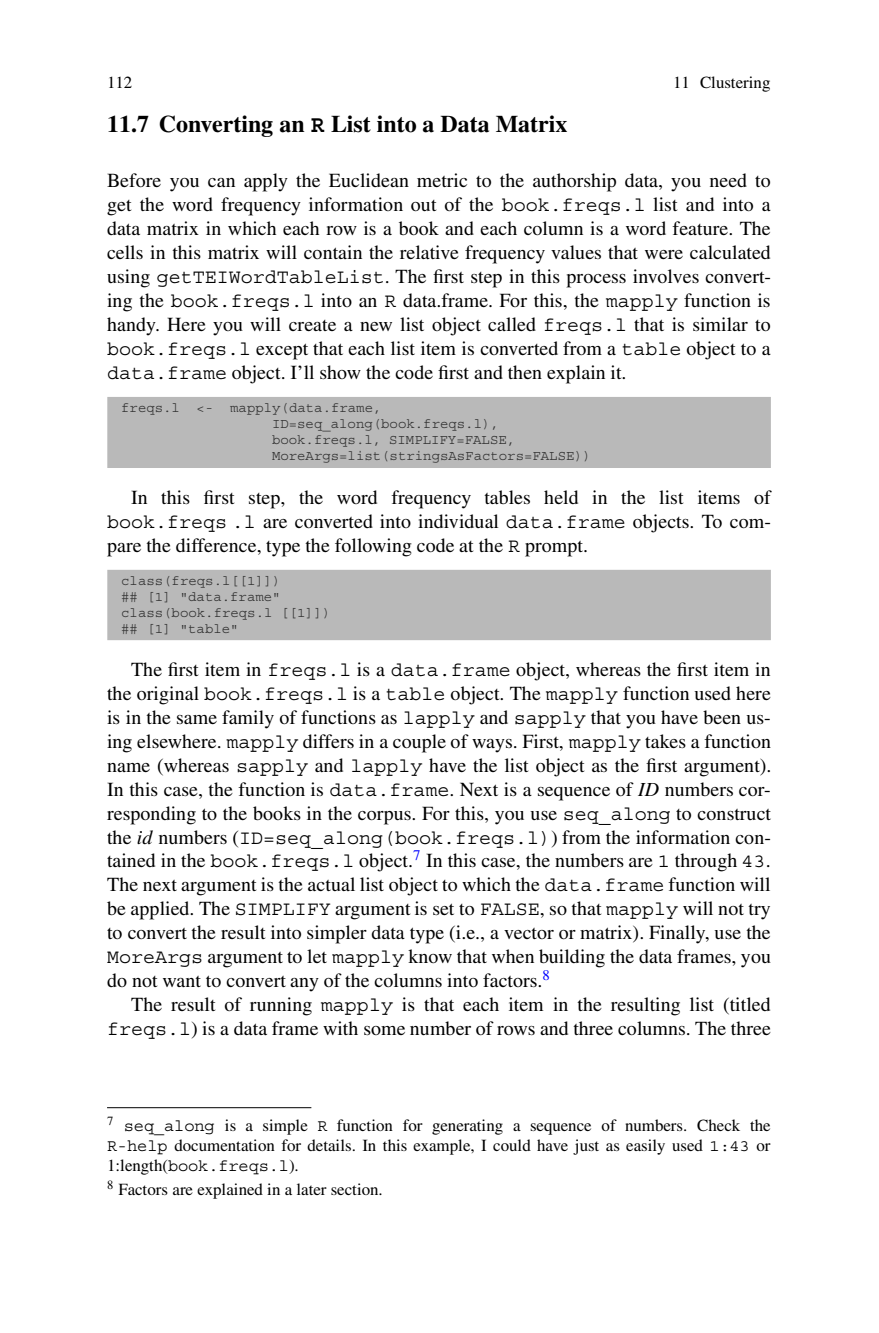
<style>
.page{position:relative;width:879px;height:1333px;background:#fff}
.page>*{position:absolute;margin:0;border:0;box-sizing:border-box;transform-origin:0 0}
.t1{font:700 24px "Times";color:#000}
.t2{font:20px/24px "Times";letter-spacing:.005em;color:#000;text-align:justify}
.t3{font:17px/20px "Times";letter-spacing:-.005em;color:#000}
.t4{font:17px "Courier";letter-spacing:-.005em;color:#000}
.t5{font:14px/16px "Courier";color:#333}
.s1{font-family:"Courier"}
.s2{font-style:italic}
.s3{font-family:"Times"}
</style>
<div class="page">
<div style="left:107px;top:397px;width:664px;height:71px;background:#b9b9b9"></div>
<div style="left:107px;top:570px;width:664px;height:70px;background:#b9b9b9"></div>
<hr style="left:107px;top:1107px;width:204px;height:1px;background:#000">
<p class="t3" style="left:107px;top:74px;width:27px">112</p>
<p class="t3" style="left:673px;top:74px;width:99px">11 Clustering</p>
<p class="t1" style="left:107px;top:115px;width:462px">11.7 Converting an <span class="s1">R</span> List into a Data Matrix</p>
<p class="t2" style="left:107px;top:170px;width:665px">Before you can apply the Euclidean metric to the authorship data, you need to get the word frequency information out of the <span class="s1">book.freqs.l</span> list and into a data matrix in which each row is a book and each column is a word feature. The cells in this matrix will contain the relative frequency values that were calculated using <span class="s1">getTEIWordTableList</span>. The first step in this process involves convert&shy;ing the <span class="s1">book.freqs.l</span> into an <span class="s1">R</span> data.frame. For this, the <span class="s1">mapply</span> function is handy. Here you will create a new list object called <span class="s1">freqs.l</span> that is similar to <span class="s1">book.freqs.l</span> except that each list item is converted from a <span class="s1">table</span> object to a <span class="s1">data.frame</span> object. I’ll show the code first and then explain it.</p>
<p class="t5" style="left:272px;top:400px;width:321px;text-indent:-151px">freqs.l &lt;- mapply(data.frame, ID=seq_along(book.freqs.l), book.freqs.l, SIMPLIFY=FALSE, MoreArgs=list(stringsAsFactors=FALSE))</p>
<p class="t2" style="left:107px;top:487px;width:665px;text-indent:24px">In this first step, the word frequency tables held in the list items of <span class="s1">book.freqs .l</span> are converted into individual <span class="s1">data.frame</span> objects. To com&shy;pare the difference, type the following code at the <span class="s1">R</span> prompt.</p>
<p class="t5" style="left:121px;top:573px;width:211px">class(freqs.l[[1]])<br>## [1] "data.frame" class(book.freqs.l [[1]]) ## [1] "table"</p>
<p class="t2" style="left:107px;top:659px;width:666px;text-indent:24px">The first item in <span class="s1">freqs.l</span> is a <span class="s1">data.frame</span> object, whereas the first item in the original <span class="s1">book.freqs.l</span> is a <span class="s1">table</span> object. The <span class="s1">mapply</span> function used here is in the same family of functions as <span class="s1">lapply</span> and <span class="s1">sapply</span> that you have been us&shy;ing elsewhere. <span class="s1">mapply</span> differs in a couple of ways. First, <span class="s1">mapply</span> takes a function name (whereas <span class="s1">sapply</span> and <span class="s1">lapply</span> have the list object as the first argument).<br>In this case, the function is <span class="s1">data.frame</span>. Next is a sequence of <span class="s2">ID</span> numbers cor&shy;responding to the books in the corpus. For this, you use <span class="s1">seq_along</span> to construct the <span class="s2">id</span> numbers (<span class="s1">ID=seq_along(book.freqs.l)</span>) from the information con&shy;tained in the <span class="s1">book.freqs.l</span> object.<sup>7</sup> In this case, the numbers are <span class="s1">1</span> through <span class="s1">43</span>.<br>The next argument is the actual list object to which the <span class="s1">data.frame</span> function will be applied. The <span class="s1">SIMPLIFY</span> argument is set to <span class="s1">FALSE</span>, so that <span class="s1">mapply</span> will not try to convert the result into simpler data type (i.e., a vector or matrix). Finally, use the <span class="s1">MoreArgs</span> argument to let <span class="s1">mapply</span> know that when building the data frames, you do not want to convert any of the columns into factors.<sup>8</sup></p>
<p class="t2" style="left:107px;top:994px;width:665px;text-align:right">The result of running <span class="s1">mapply</span> is that each item in the resulting list (titled <span class="s1">freqs.l</span>) is a data frame with some number of rows and three columns. The three</p>
<p class="t3" style="left:107px;top:1117px;width:665px"><sup>7</sup> <span class="s1">seq_along</span> is a simple <span class="s1">R</span> function for generating a sequence of numbers. Check the<br><span class="s1">R-help</span> documentation for details. In this example, I could have just as easily used <span class="s1">1:43</span> or</p>
<p class="t4" style="left:107px;top:1160px;width:193px"><span class="s3">1:length(</span>book.freqs.l<span class="s3">).</span></p>
<p class="t3" style="left:107px;top:1180px;width:277px"><sup>8</sup> Factors are explained in a later section.</p>
</div>
